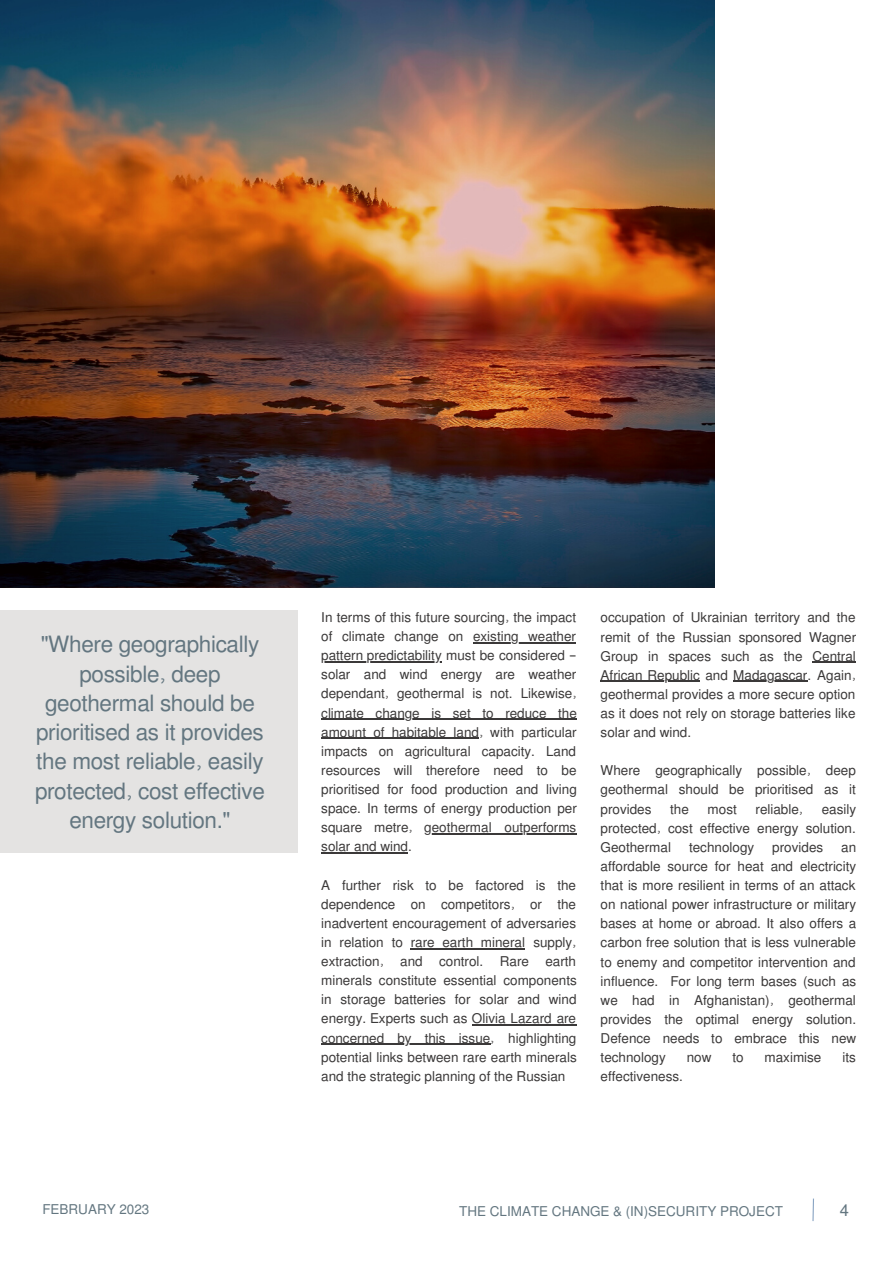
<style>
.page{position:relative;width:893px;height:1264px;background:#fff}
.page>*{position:absolute;margin:0;border:0;box-sizing:border-box;transform-origin:0 0}
.t1{font:22.5px/29.2px "Mukti";letter-spacing:-.015em;color:#637680;text-align:center}
.t2{font:16.5px "Mukti";color:#637680}
.t3{font:13.5px/19px "Mukti";color:#3b3939;text-align:justify}
.t4{font:13.5px "Mukti";color:#637680}
.s1{font-family:"Noto Sans Gurmukhi"}
</style>
<div class="page">
<div style="left:0;top:610px;width:297px;height:242px;background:#e4e3e2"></div>
<img style="left:0;top:0;width:714px;height:587px">
<svg style="left:812px;top:1198px;width:2px;height:23px"></svg>
<hr style="left:480px;top:642px;width:96px;height:1px;background:#3b3939">
<hr style="left:321px;top:661px;width:121px;height:1px;background:#3b3939">
<hr style="left:321px;top:718px;width:256px;height:1px;background:#3b3939">
<hr style="left:321px;top:737px;width:158px;height:2px;background:#3b3939">
<hr style="left:424px;top:833px;width:152px;height:1px;background:#3b3939">
<hr style="left:321px;top:852px;width:87px;height:1px;background:#3b3939">
<hr style="left:411px;top:948px;width:114px;height:1px;background:#3b3939">
<hr style="left:472px;top:1024px;width:104px;height:1px;background:#3b3939">
<hr style="left:321px;top:1043px;width:169px;height:1px;background:#3b3939">
<hr style="left:812px;top:661px;width:43px;height:2px;background:#3b3939">
<hr style="left:600px;top:681px;width:100px;height:1px;background:#3b3939">
<hr style="left:733px;top:681px;width:74px;height:1px;background:#3b3939">
<h1 class="t1" style="left:35px;top:629px;width:231px">"Where geographically possible, deep geothermal should be prioritised as it provides the most reliable, easily protected, cost effective energy solution."</h1>
<p class="t3" style="left:321px;top:607px;width:257px">In terms of this future sourcing, the impact of climate change on existing weather pattern predictability must be considered <span class="s1">– </span>solar and wind energy are weather dependant, geothermal is not. Likewise, climate change is set to reduce the amount of habitable land, with particular impacts on agricultural capacity. Land resources will therefore need to be prioritised for food production and living space. In terms of energy production per square metre, geothermal outperforms solar and wind.</p>
<p class="t3" style="left:321px;top:874px;width:257px">A further risk to be factored is the dependence on competitors, or the inadvertent encouragement of adversaries in relation to rare earth mineral supply, extraction, and control. Rare earth minerals constitute essential components in storage batteries for solar and wind energy. Experts such as Olivia Lazard are concerned by this issue, highlighting potential links between rare earth minerals and the strategic planning of the Russian</p>
<p class="t3" style="left:600px;top:607px;width:257px">occupation of Ukrainian territory and the remit of the Russian sponsored Wagner Group in spaces such as the Central African Republic and Madagascar. Again, geothermal provides a more secure option as it does not rely on storage batteries like solar and wind.</p>
<p class="t3" style="left:600px;top:760px;width:257px">Where geographically possible, deep geothermal should be prioritised as it provides</p>
<p class="t3" style="left:600px;top:798px;width:257px;text-indent:221px">easily protected, cost effective energy solution.<br>Geothermal</p>
<p class="t3" style="left:670px;top:798px;width:20px">the</p>
<p class="t3" style="left:707px;top:798px;width:31px">most</p>
<p class="t3" style="left:755px;top:798px;width:49px">reliable,</p>
<p class="t3" style="left:689px;top:836px;width:67px">technology</p>
<p class="t3" style="left:772px;top:836px;width:52px">provides</p>
<p class="t3" style="left:600px;top:836px;width:257px;text-indent:241px">an affordable source for heat and electricity that is more resilient in terms of an attack on national power infrastructure or military bases at home or abroad. It also offers a carbon free solution that is less vulnerable to enemy and competitor intervention and influence. For long term bases (such as we had in Afghanistan), geothermal provides the optimal energy solution.<br>Defence needs to embrace this new technology</p>
<p class="t3" style="left:686px;top:1047px;width:26px">now</p>
<p class="t3" style="left:732px;top:1047px;width:13px">to</p>
<p class="t3" style="left:764px;top:1047px;width:58px">maximise</p>
<p class="t3" style="left:842px;top:1047px;width:15px">its</p>
<p class="t3" style="left:600px;top:1066px;width:84px">effectiveness.</p>
<p class="t4" style="left:42px;top:1199px;width:109px">FEBRUARY 2023</p>
<p class="t4" style="left:459px;top:1201px;width:325px">THE CLIMATE CHANGE &amp; (IN)SECURITY PROJECT</p>
<p class="t2" style="left:839px;top:1198px;width:11px">4</p>
</div>
